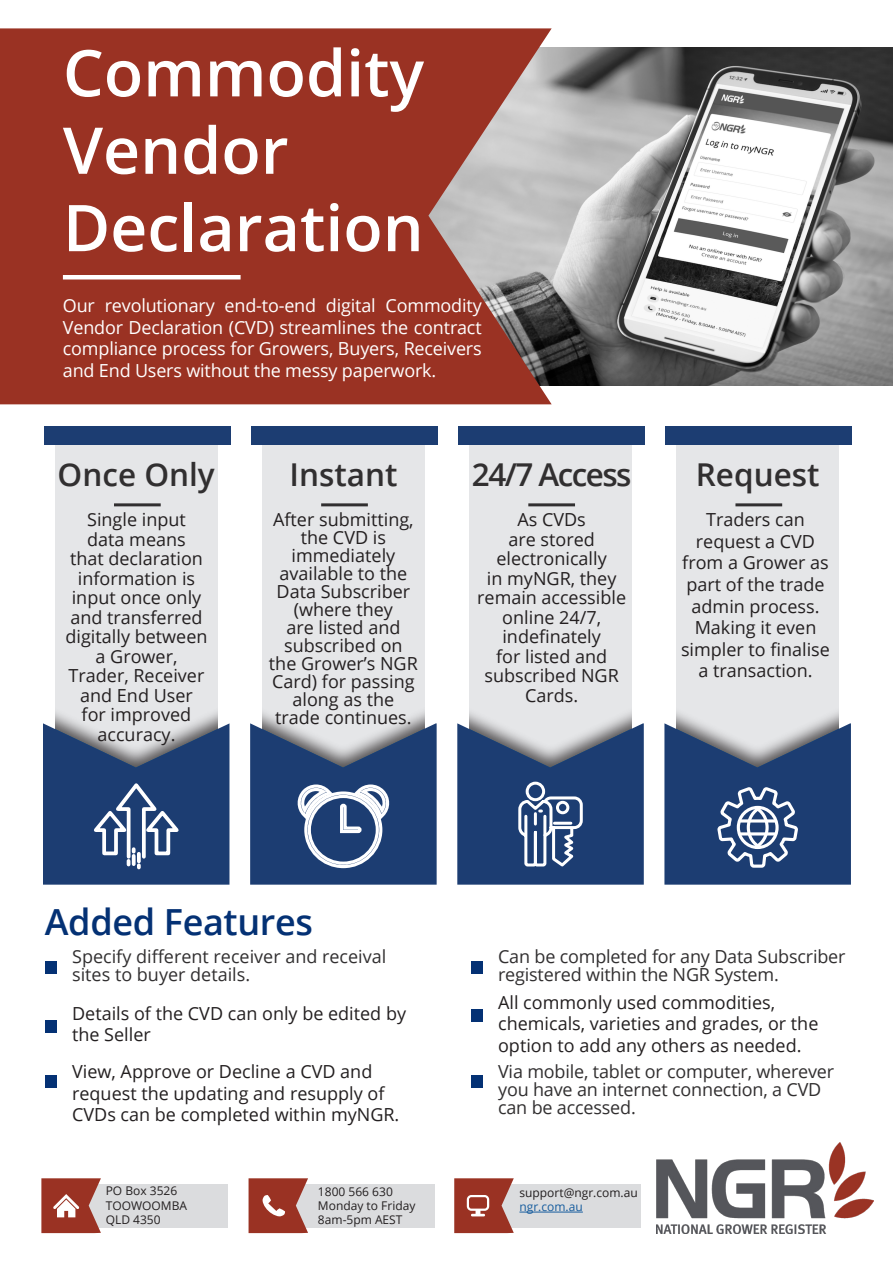
<style>
.page{position:relative;width:893px;height:1263px;background:#fff}
.page>*{position:absolute;margin:0;border:0;box-sizing:border-box;transform-origin:0 0}
.Left_Justify{font:600 64.5px "Open Sans";color:#fff}
.Left_Justify-2{font:600 36px "Open Sans";letter-spacing:-.01em;color:#043174}
.Center{font:600 31.5px "Open Sans";color:#312f30}
.Center-2{font:600 31.5px "Open Sans";letter-spacing:-.05em;color:#312f30}
.Center-3{font:18px/19.5px "Open Sans";color:#231f20;text-align:center}
.white_bullets{font:18px/21.6px "Open Sans";color:#231f20}
.Left_Justify-3{font:18px/18px "Open Sans";letter-spacing:-.01em;color:#312f30}
.Left_Justify-4{font:18px/21.6px "Open Sans";letter-spacing:-.01em;color:#fff;text-align:justify}
.t1{font:12px/14.4px "Open Sans";color:#231f20}
.s1{color:#175d9e}
</style>
<div class="page">
<img style="left:552px;top:47px;width:341px;height:339px">
<div style="left:55px;top:445px;width:162px;height:371px;background:#e5e6e8"></div>
<div style="left:55px;top:704px;width:162px;height:112px;background:#231f20;opacity:.75"></div>
<div style="left:262px;top:445px;width:162px;height:371px;background:#e5e6e8"></div>
<div style="left:262px;top:704px;width:162px;height:112px;background:#231f20;opacity:.75"></div>
<div style="left:470px;top:445px;width:162px;height:371px;background:#e5e6e8"></div>
<div style="left:470px;top:704px;width:162px;height:112px;background:#231f20;opacity:.75"></div>
<div style="left:677px;top:445px;width:162px;height:371px;background:#e5e6e8"></div>
<div style="left:677px;top:704px;width:162px;height:112px;background:#231f20;opacity:.75"></div>
<hr style="left:114px;top:503px;width:47px;height:3px;background:#312f30">
<hr style="left:321px;top:503px;width:47px;height:3px;background:#312f30">
<hr style="left:528px;top:503px;width:47px;height:3px;background:#312f30">
<hr style="left:735px;top:503px;width:47px;height:3px;background:#312f30">
<div style="left:46px;top:1020px;width:11px;height:12px;background:#043174"></div>
<svg style="left:457px;top:723px;width:187px;height:162px;background:#3f5984"></svg>
<svg style="left:664px;top:723px;width:187px;height:162px;background:#405b85"></svg>
<svg style="left:0;top:28px;width:552px;height:376px;background:#9c4033"></svg>
<hr style="left:63px;top:275px;width:178px;height:4px;background:#fff">
<div style="left:44px;top:426px;width:187px;height:19px;background:#1c3d72"></div>
<div style="left:251px;top:426px;width:187px;height:19px;background:#1c3d72"></div>
<div style="left:458px;top:426px;width:187px;height:19px;background:#1c3d72"></div>
<div style="left:666px;top:426px;width:186px;height:19px;background:#1c3d72"></div>
<img style="left:657px;top:1143px;width:216px;height:90px">
<svg style="left:43px;top:723px;width:186px;height:162px;background:#3f5984"></svg>
<div style="left:58px;top:1184px;width:170px;height:43px;background:#dbdcde"></div>
<div style="left:265px;top:1184px;width:170px;height:43px;background:#dbdcde"></div>
<div style="left:471px;top:1184px;width:170px;height:43px;background:#dbdcde"></div>
<svg style="left:41px;top:1178px;width:60px;height:55px;background:#ab594e"></svg>
<svg style="left:249px;top:1178px;width:59px;height:55px;background:#a64f43"></svg>
<svg style="left:454px;top:1178px;width:60px;height:55px;background:#a75145"></svg>
<hr style="left:519px;top:1212px;width:64px;height:1px;background:#175d9e">
<svg style="left:250px;top:723px;width:187px;height:162px;background:#465f88"></svg>
<div style="left:46px;top:961px;width:11px;height:12px;background:#043174"></div>
<div style="left:46px;top:1076px;width:11px;height:12px;background:#043174"></div>
<div style="left:472px;top:1009px;width:11px;height:13px;background:#043174"></div>
<div style="left:472px;top:961px;width:11px;height:12px;background:#043174"></div>
<div style="left:472px;top:1076px;width:11px;height:12px;background:#043174"></div>
<p class="Left_Justify" style="left:63px;top:29px;width:363px">Commodity</p>
<p class="Left_Justify" style="left:63px;top:106px;width:227px">Vendor</p>
<p class="Left_Justify" style="left:63px;top:184px;width:362px">Declaration</p>
<p class="Left_Justify-4" style="left:63px;top:294px;width:420px">Our revolutionary end-to-end digital Commodity Vendor Declaration (CVD) streamlines the contract compliance process for Growers, Buyers, Receivers and End Users without the messy paperwork.</p>
<p class="Center" style="left:58px;top:453px;width:159px">Once Only</p>
<p class="Center-3" style="left:66px;top:509px;width:143px">Single input<br>data means<br>that declaration information is input once only and transferred digitally between a Grower,<br>Trader, Receiver and End User<br>for improved accuracy.</p>
<p class="Center" style="left:289px;top:453px;width:109px">Instant</p>
<p class="Center-2" style="left:472px;top:453px;width:161px">24/7 Access</p>
<p class="Center" style="left:696px;top:453px;width:125px">Request</p>
<p class="Center-3" style="left:269px;top:510px;width:150px;line-height:18px">After submitting, the CVD is immediately available to the<br>Data Subscriber (where they<br>are listed and subscribed on the Grower’s NGR<br>Card) for passing along as the trade continues.</p>
<p class="Center-3" style="left:477px;top:509px;width:150px">As CVDs<br>are stored electronically<br>in myNGR, they remain accessible online 24/7, indefinately<br>for listed and subscribed NGR<br>Cards.</p>
<p class="Center-3" style="left:681px;top:508px;width:150px;line-height:21.6px">Traders can request a CVD from a Grower as part of the trade admin process.<br>Making it even simpler to finalise a transaction.</p>
<p class="Left_Justify-2" style="left:45px;top:897px;width:270px">Added Features</p>
<p class="Left_Justify-3" style="left:72px;top:947px;width:316px">Specify different receiver and receival sites to buyer details.</p>
<p class="white_bullets" style="left:72px;top:1002px;width:335px">Details of the CVD can only be edited by the Seller</p>
<p class="white_bullets" style="left:72px;top:1060px;width:329px">View, Approve or Decline a CVD and request the updating and resupply of<br>CVDs can be completed within myNGR.</p>
<p class="Left_Justify-3" style="left:498px;top:947px;width:349px">Can be completed for any Data Subscriber registered within the NGR System.</p>
<p class="white_bullets" style="left:498px;top:991px;width:322px">All commonly used commodities, chemicals, varieties and grades, or the option to add any others as needed.</p>
<p class="Left_Justify-3" style="left:498px;top:1062px;width:338px">Via mobile, tablet or computer, wherever you have an internet connection, a CVD can be accessed.</p>
<p class="t1" style="left:106px;top:1183px;width:73px">PO Box 3526</p>
<p class="t1" style="left:106px;top:1198px;width:83px">TOOWOOMBA</p>
<p class="t1" style="left:106px;top:1212px;width:56px">QLD 4350</p>
<p class="t1" style="left:318px;top:1184px;width:99px">1800 566 630<br>Monday to Friday<br>8am-5pm AEST</p>
<p class="t1" style="left:519px;top:1185px;width:120px">support@ngr.com.au <span class="s1">ngr.com.au</span></p>
</div>
